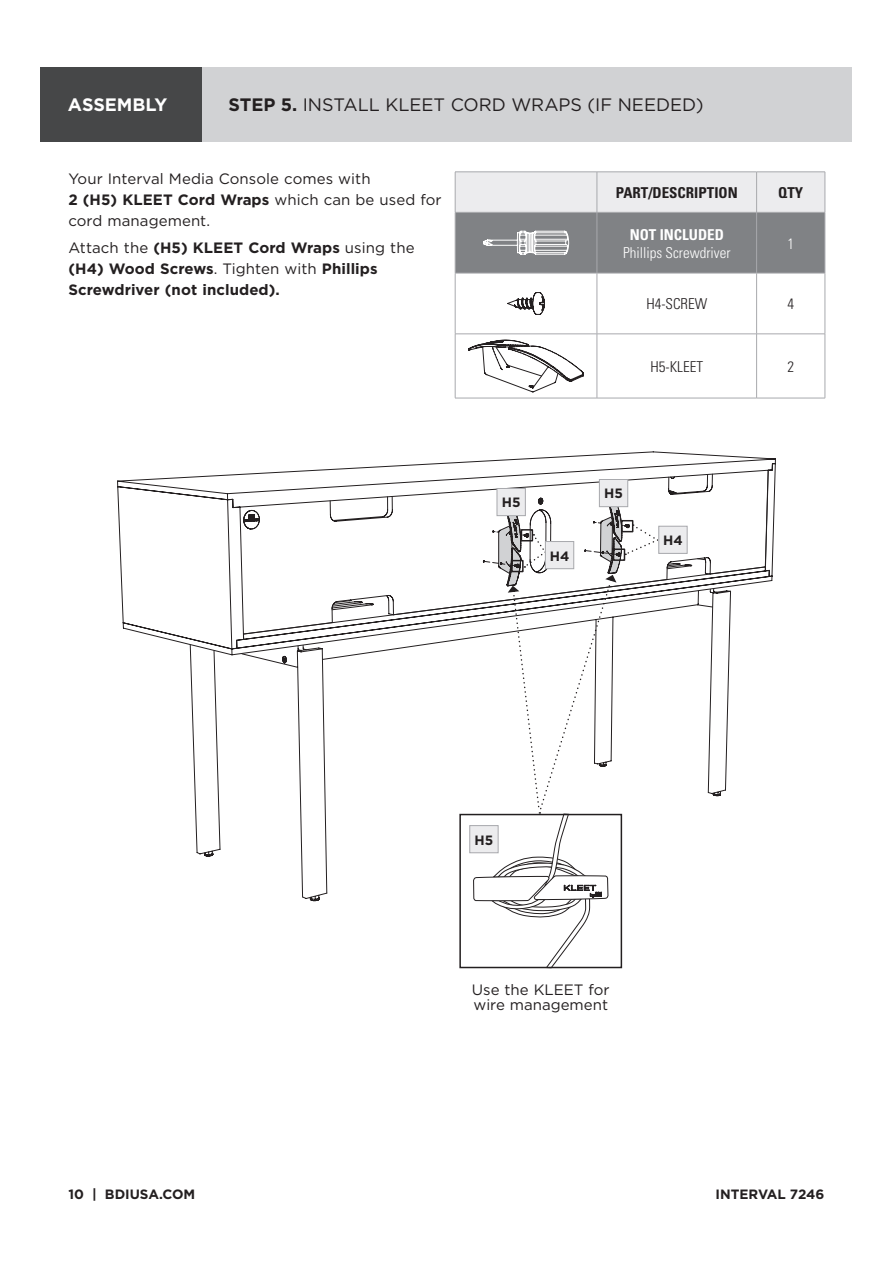
<style>
.page{position:relative;width:893px;height:1263px;background:#fff}
.page>*{position:absolute;margin:0;border:0;box-sizing:border-box;transform-origin:0 0}
.t1{font:18px "Gotham";color:#231f20}
.t2{font:700 18px "Gotham";color:#fff}
.t3{font:15px/21px "Gotham";letter-spacing:.005em;color:#231f20}
.t4{font:700 15px/21px "Gotham";letter-spacing:.005em;color:#231f20}
.t5{font:300 condensed 15px/18px "Univers";color:#fff;text-align:center}
.t6{font:700 condensed 15px "Univers";color:#231f20}
.t7{font:300 condensed 15px "Univers";color:#231f20}
.t8{font:700 13.5px "Gotham";color:#231f20}
.s1{font-weight:700}
.s2{font-weight:400}
</style>
<div class="page">
<svg style="left:117px;top:451px;width:659px;height:200px"></svg>
<svg style="left:243px;top:470px;width:525px;height:164px"></svg>
<svg style="left:297px;top:476px;width:434px;height:316px"></svg>
<svg style="left:190px;top:588px;width:531px;height:267px"></svg>
<svg style="left:204px;top:658px;width:516px;height:199px"></svg>
<div style="left:40px;top:68px;width:812px;height:74px;background:#d1d2d4"></div>
<div style="left:40px;top:68px;width:161px;height:74px;background:#464748"></div>
<svg style="left:456px;top:274px;width:369px;height:124px"></svg>
<hr style="left:825px;top:172px;width:1px;height:40px;background:#a8a9ad">
<hr style="left:455px;top:273px;width:1px;height:61px;background:#a8a9ad">
<hr style="left:597px;top:273px;width:1px;height:61px;background:#a8a9ad">
<hr style="left:455px;top:334px;width:1px;height:64px;background:#a8a9ad">
<hr style="left:597px;top:334px;width:1px;height:64px;background:#a8a9ad">
<hr style="left:756px;top:273px;width:1px;height:61px;background:#a8a9ad">
<hr style="left:756px;top:334px;width:1px;height:64px;background:#a8a9ad">
<hr style="left:825px;top:213px;width:1px;height:60px;background:#a8a9ad">
<hr style="left:825px;top:273px;width:1px;height:61px;background:#a8a9ad">
<hr style="left:825px;top:334px;width:1px;height:64px;background:#a8a9ad">
<hr style="left:597px;top:273px;width:160px;height:1px;background:#a8a9ad">
<hr style="left:455px;top:334px;width:142px;height:1px;background:#a8a9ad">
<hr style="left:597px;top:334px;width:160px;height:1px;background:#a8a9ad">
<hr style="left:455px;top:398px;width:142px;height:1px;background:#a8a9ad">
<hr style="left:597px;top:398px;width:160px;height:1px;background:#a8a9ad">
<hr style="left:757px;top:273px;width:68px;height:1px;background:#a8a9ad">
<hr style="left:757px;top:334px;width:68px;height:1px;background:#a8a9ad">
<hr style="left:757px;top:398px;width:68px;height:1px;background:#a8a9ad">
<hr style="left:455px;top:273px;width:142px;height:1px;background:#a8a9ad">
<svg style="left:455px;top:172px;width:370px;height:101px;background:#adaeb1"></svg>
<svg style="left:507px;top:292px;width:38px;height:23px"></svg>
<svg style="left:468px;top:340px;width:116px;height:52px"></svg>
<div style="left:599px;top:479px;width:29px;height:28px;background:#ececee"></div>
<div style="left:599px;top:479px;width:29px;height:28px;border:1px solid #a8a9ad"></div>
<div style="left:497px;top:488px;width:29px;height:28px;border:1px solid #a8a9ad"></div>
<svg style="left:243px;top:490px;width:434px;height:478px"></svg>
<div style="left:659px;top:526px;width:28px;height:27px;background:#ececee"></div>
<div style="left:659px;top:526px;width:28px;height:28px;border:1px solid #a8a9ad"></div>
<div style="left:545px;top:541px;width:29px;height:28px;background:#ececee"></div>
<div style="left:545px;top:541px;width:29px;height:28px;border:1px solid #a8a9ad"></div>
<p class="t2" style="left:68px;top:93px;width:101px">ASSEMBLY</p>
<p class="t1" style="left:228px;top:93px;width:477px"><span class="s1">STEP 5.</span> INSTALL KLEET CORD WRAPS (IF NEEDED)</p>
<p class="t3" style="left:68px;top:168px;width:375px">Your Interval Media Console comes with<br><span class="s1">2 (H5) KLEET Cord Wraps</span> which can be used for cord management.</p>
<p class="t4" style="left:68px;top:237px;width:348px"><span class="s2">Attach the</span> (H5) KLEET Cord Wraps <span class="s2">using the </span>(H4) Wood Screws<span class="s2">. Tighten with</span> Phillips<br>Screwdriver (not included).</p>
<p class="t6" style="left:616px;top:183px;width:123px">PART/DESCRIPTION</p>
<p class="t6" style="left:778px;top:183px;width:27px">QTY</p>
<p class="t5" style="left:623px;top:225px;width:109px"><span class="s1">NOT INCLUDED<br></span>Phillips Screwdriver</p>
<p class="t5" style="left:787px;top:234px;width:8px">1</p>
<p class="t7" style="left:646px;top:295px;width:62px">H4-SCREW</p>
<p class="t7" style="left:787px;top:295px;width:8px">4</p>
<p class="t7" style="left:650px;top:358px;width:54px">H5-KLEET</p>
<p class="t7" style="left:787px;top:358px;width:8px">2</p>
<p class="t8" style="left:502px;top:494px;width:20px">H5</p>
<p class="t8" style="left:550px;top:547px;width:21px">H4</p>
<p class="t8" style="left:604px;top:485px;width:20px">H5</p>
<p class="t8" style="left:663px;top:531px;width:21px">H4</p>
<p class="t8" style="left:475px;top:831px;width:20px">H5</p>
<p class="t3" style="left:472px;top:982px;width:139px;line-height:15px">Use the KLEET for wire management</p>
<p class="t8" style="left:68px;top:1185px;width:128px">10 | BDIUSA.COM</p>
<p class="t8" style="left:716px;top:1185px;width:110px">INTERVAL 7246</p>
</div>
